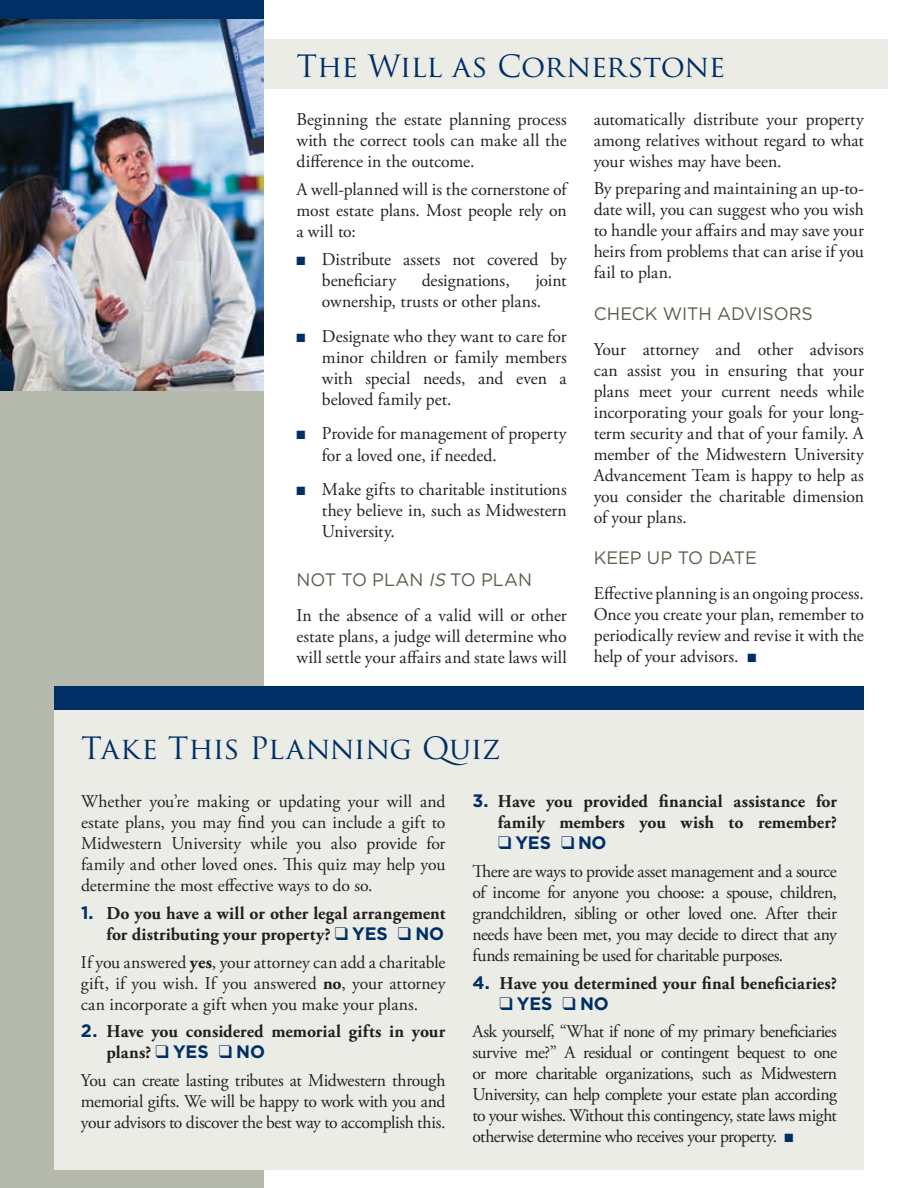
<style>
.page{position:relative;width:918px;height:1188px;background:#fff}
.page>*{position:absolute;margin:0;border:0;box-sizing:border-box;transform-origin:0 0}
.t1{font:30px "Trajan Pro";letter-spacing:-.02em;color:#002f65}
.t2{font:18px/21px "Adobe Garamond Pro";letter-spacing:-.005em;color:#231f20;text-align:justify}
.t3{font:700 18px/21px "Adobe Garamond Pro";letter-spacing:.005em;color:#231f20;text-align:right}
.t4{font:18px "Gotham";letter-spacing:-.005em;color:#5a5f4b}
.t5{font:700 18px "Gotham";letter-spacing:-.005em;color:#002f65}
.s1{color:#002f65}
.s2{font-style:italic}
.s3{font-family:"Gotham";color:#002f65}
.s4{font-weight:700}
</style>
<div class="page">
<div style="left:0;top:0;width:264px;height:1188px;background:#b6baad"></div>
<div style="left:125px;top:39px;width:763px;height:50px;background:#ecece7"></div>
<img style="left:0;top:19px;width:264px;height:371px">
<div style="left:0;top:0;width:264px;height:19px;background:#002f65"></div>
<div style="left:54px;top:710px;width:810px;height:460px;background:#ecece7"></div>
<div style="left:54px;top:686px;width:810px;height:24px;background:#002f65"></div>
<h1 class="t1" style="left:296px;top:47px;width:430px">The Will as Cornerstone</h1>
<p class="t2" style="left:296px;top:109px;width:272px">Beginning the estate planning process with the correct tools can make all the difference in the outcome.</p>
<p class="t2" style="left:296px;top:179px;width:272px">A well-planned will is the cornerstone of most estate plans. Most people rely on a will to:</p>
<p class="t2" style="left:322px;top:249px;width:246px;text-indent:-25px"><span class="s1">■</span> Distribute assets not covered by beneficiary</p>
<p class="t2" style="left:594px;top:109px;width:272px">automatically distribute your property among relatives without regard to what your wishes may have been.</p>
<p class="t2" style="left:594px;top:179px;width:272px">By preparing and maintaining an up-to&shy;date will, you can suggest who you wish to handle your affairs and may save your heirs from problems that can arise if you fail to plan.</p>
<p class="t4" style="left:594px;top:302px;width:221px">CHECK WITH ADVISORS</p>
<p class="t2" style="left:594px;top:339px;width:272px">Your attorney and other advisors can assist you in ensuring that your plans meet your current needs while incorporating your goals for your long&shy;term security and that of your family. A member of the Midwestern University Advancement Team is happy to help as you consider the charitable dimension of your plans.</p>
<p class="t4" style="left:594px;top:546px;width:165px">KEEP UP TO DATE</p>
<p class="t2" style="left:594px;top:584px;width:272px">Effective planning is an ongoing process.<br>Once you create your plan, remember to periodically review and revise it with the help of your advisors. <span class="s1">■</span></p>
<p class="t2" style="left:422px;top:270px;width:90px">designations,</p>
<p class="t2" style="left:322px;top:270px;width:246px;text-indent:213px">joint ownership, trusts or other plans.</p>
<p class="t2" style="left:322px;top:326px;width:246px;text-indent:-25px"><span class="s1">■</span> Designate who they want to care for minor children or family members with special needs, and even a beloved family pet.</p>
<p class="t2" style="left:322px;top:424px;width:246px;text-indent:-25px"><span class="s1">■</span> Provide for management of property for a loved one, if needed.</p>
<p class="t2" style="left:322px;top:480px;width:246px;text-indent:-25px"><span class="s1">■</span> Make gifts to charitable institutions they believe in, such as Midwestern University.</p>
<p class="t4" style="left:296px;top:568px;width:237px">NOT TO PLAN <span class="s2">IS</span> TO PLAN</p>
<p class="t2" style="left:296px;top:605px;width:272px">In the absence of a valid will or other estate plans, a judge will determine who will settle your affairs and state laws will</p>
<h1 class="t1" style="left:81px;top:729px;width:421px">Take This Planning Quiz</h1>
<p class="t2" style="left:81px;top:791px;width:366px">Whether you’re making or updating your will and estate plans, you may find you can include a gift to Midwestern University while you also provide for family and other loved ones. This quiz may help you determine the most effective ways to do so.</p>
<p class="t3" style="left:81px;top:903px;width:366px"><span class="s3">1.</span> Do you have a will or other legal arrangement for distributing your property? <span class="s1">❑</span> <span class="s3">YES</span> <span class="s1">❑</span> <span class="s3">NO</span></p>
<p class="t2" style="left:81px;top:952px;width:366px">If you answered <span class="s4">yes</span>, your attorney can add a charitable gift, if you wish. If you answered <span class="s4">no</span>, your attorney can incorporate a gift when you make your plans.</p>
<p class="t3" style="left:106px;top:1021px;width:341px;text-align:left;text-indent:-26px"><span class="s3">2.</span> Have you considered memorial gifts in your plans? <span class="s1">❑</span> <span class="s3">YES</span> <span class="s1">❑</span> <span class="s3">NO</span></p>
<p class="t2" style="left:81px;top:1071px;width:366px">You can create lasting tributes at Midwestern through memorial gifts. We will be happy to work with you and your advisors to discover the best way to accomplish this.</p>
<p class="t3" style="left:472px;top:791px;width:366px"><span class="s3">3.</span> Have you provided financial assistance for family members you wish to remember?</p>
<p class="t5" style="left:498px;top:832px;width:110px">❑ YES ❑ NO</p>
<p class="t2" style="left:472px;top:861px;width:366px">There are ways to provide asset management and a source of income for anyone you choose: a spouse, children, grandchildren, sibling or other loved one. After their needs have been met, you may decide to direct that any funds remaining be used for charitable purposes.</p>
<p class="t3" style="left:472px;top:973px;width:366px"><span class="s3">4.</span> Have you determined your final beneficiaries?</p>
<p class="t5" style="left:500px;top:993px;width:111px">❑ YES ❑ NO</p>
<p class="t2" style="left:472px;top:1022px;width:366px">Ask yourself, “What if none of my primary beneficiaries survive me?” A residual or contingent bequest to one or more charitable organizations, such as Midwestern University, can help complete your estate plan according to your wishes. Without this contingency, state laws might otherwise determine who receives your property. <span class="s1">■</span></p>
</div>
